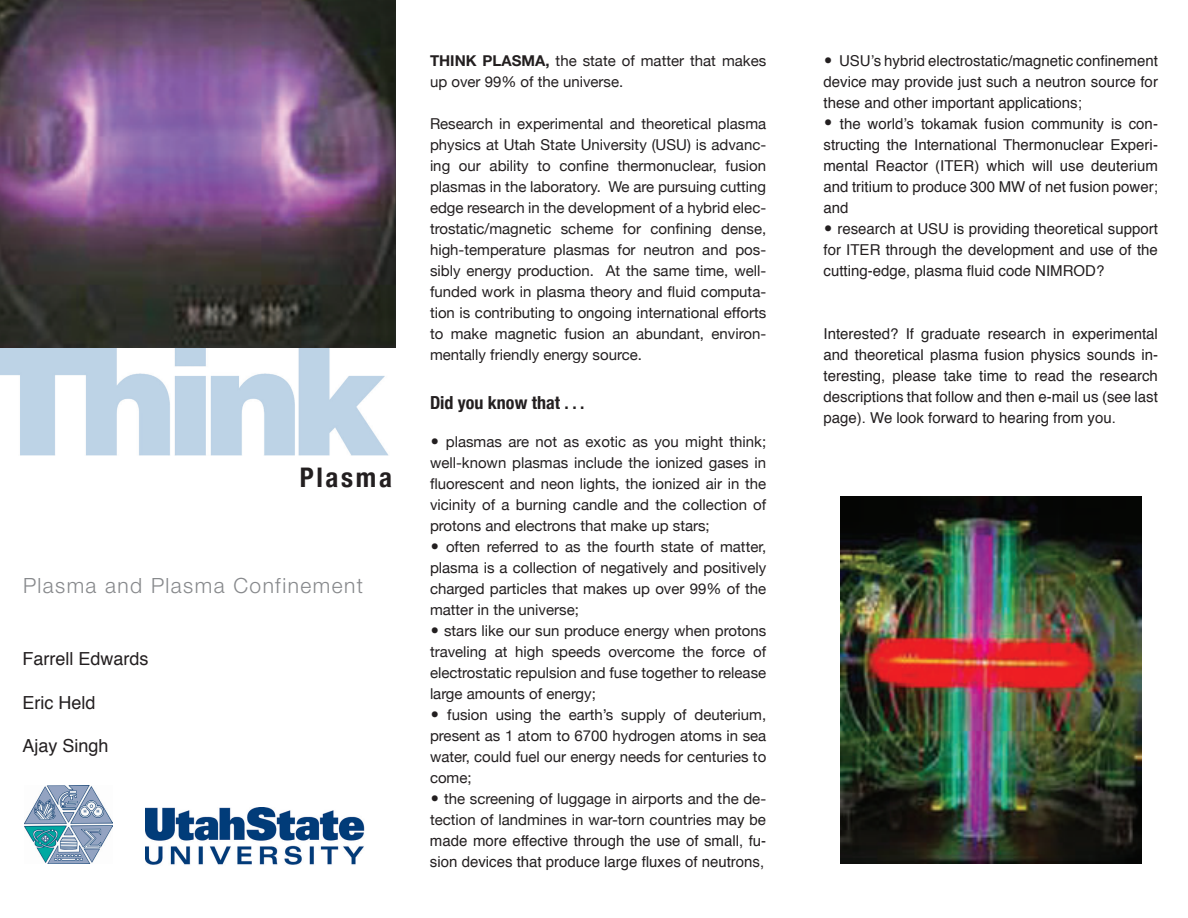
<style>
.page{position:relative;width:1188px;height:918px;background:#fff}
.page>*{position:absolute;margin:0;border:0;box-sizing:border-box;transform-origin:0 0}
.t1{font:700 condensed 27px "Helvetica Neue";letter-spacing:.1em;color:#231f20}
.t2{font:300 21px "Helvetica Neue";letter-spacing:.07em;color:#87898c}
.t3{font:18px "Helvetica";color:#231f20}
.t4{font:700 condensed 18px "Helvetica Neue";color:#231f20}
.t5{font:15px/21px "Helvetica Neue";color:#231f20;text-align:justify}
.t6{font:15px/21px "Helvetica";color:#231f20;text-align:justify}
.s1{font-weight:700}
.s2{font-family:"Helvetica";font-size:27px}
.s3{font-family:"Helvetica"}
.s4{font-size:27px}
</style>
<div class="page">
<img style="left:0;top:348px;width:388px;height:107px">
<img style="left:24px;top:786px;width:89px;height:78px">
<img style="left:145px;top:807px;width:220px;height:58px">
<img style="left:840px;top:496px;width:302px;height:368px">
<img style="left:0;top:0;width:396px;height:348px">
<h1 class="t1" style="left:300px;top:461px;width:94px">Plasma</h1>
<h2 class="t2" style="left:23px;top:573px;width:341px">Plasma and Plasma Confinement</h2>
<p class="t3" style="left:22px;top:647px;width:128px">Farrell Edwards</p>
<p class="t3" style="left:22px;top:690px;width:75px">Eric Held</p>
<p class="t3" style="left:22px;top:733px;width:88px">Ajay Singh</p>
<p class="t5" style="left:430px;top:50px;width:338px"><span class="s1">THINK PLASMA,</span> the state of matter that makes up over 99% of the universe.</p>
<p class="t5" style="left:430px;top:113px;width:338px">Research in experimental and theoretical plasma physics at Utah State University (USU) is advanc&shy;ing our ability to confine thermonuclear, fusion plasmas in the laboratory. We are pursuing cutting edge research in the development of a hybrid elec&shy;trostatic/magnetic scheme for confining dense, high-temperature plasmas for neutron and pos&shy;sibly energy production. At the same time, well&shy;funded work in plasma theory and fluid computa&shy;tion is contributing to ongoing international efforts to make magnetic fusion an abundant, environ&shy;mentally friendly energy source.</p>
<p class="t4" style="left:430px;top:392px;width:156px">Did you know that . . .</p>
<p class="t5" style="left:430px;top:431px;width:338px"><span class="s2">•</span> plasmas are not as exotic as you might think; well-known plasmas include the ionized gases in fluorescent and neon lights, the ionized air in the vicinity of a burning candle and the collection of protons and electrons that make up stars;</p>
<p class="t5" style="left:430px;top:536px;width:338px"><span class="s2">•</span> often referred to as the fourth state of matter, plasma is a collection of negatively and positively charged particles that makes up over 99% of the matter in the universe;</p>
<p class="t5" style="left:430px;top:620px;width:338px"><span class="s2">•</span> stars like our sun produce energy when protons traveling at high speeds overcome the force of electrostatic repulsion and fuse together to release large amounts of energy;</p>
<p class="t5" style="left:430px;top:704px;width:338px"><span class="s2">•</span> fusion using the earth’s supply of deuterium, present as 1 atom to 6700 hydrogen atoms in sea water, could fuel our energy needs for centuries to come;</p>
<p class="t5" style="left:430px;top:788px;width:338px"><span class="s2">•</span> the screening of luggage in airports and the de&shy;tection of landmines in war-torn countries <span class="s3">may be</span></p>
<p class="t6" style="left:430px;top:831px;width:338px">made more effective through the use of small, fu&shy;sion devices that produce large fluxes of neutrons,</p>
<p class="t6" style="left:824px;top:51px;width:336px"><span class="s4">•</span> USU’s hybrid electrostatic/magnetic confinement device may provide just such a neutron source for these and other important applications;</p>
<p class="t6" style="left:824px;top:114px;width:336px"><span class="s4">•</span> the world’s tokamak fusion community is con&shy;structing the International Thermonuclear Experi&shy;mental Reactor (ITER) which will use deuterium and tritium to produce 300 MW of net fusion power; and</p>
<p class="t6" style="left:824px;top:219px;width:336px"><span class="s4">•</span> research at USU is providing theoretical support for ITER through the development and use of the cutting-edge, plasma fluid code NIMROD?</p>
<p class="t6" style="left:824px;top:324px;width:336px">Interested? If graduate research in experimental and theoretical plasma fusion physics sounds in&shy;teresting, please take time to read the research descriptions that follow and then e-mail us (see last page). We look forward to hearing from you.</p>
</div>
